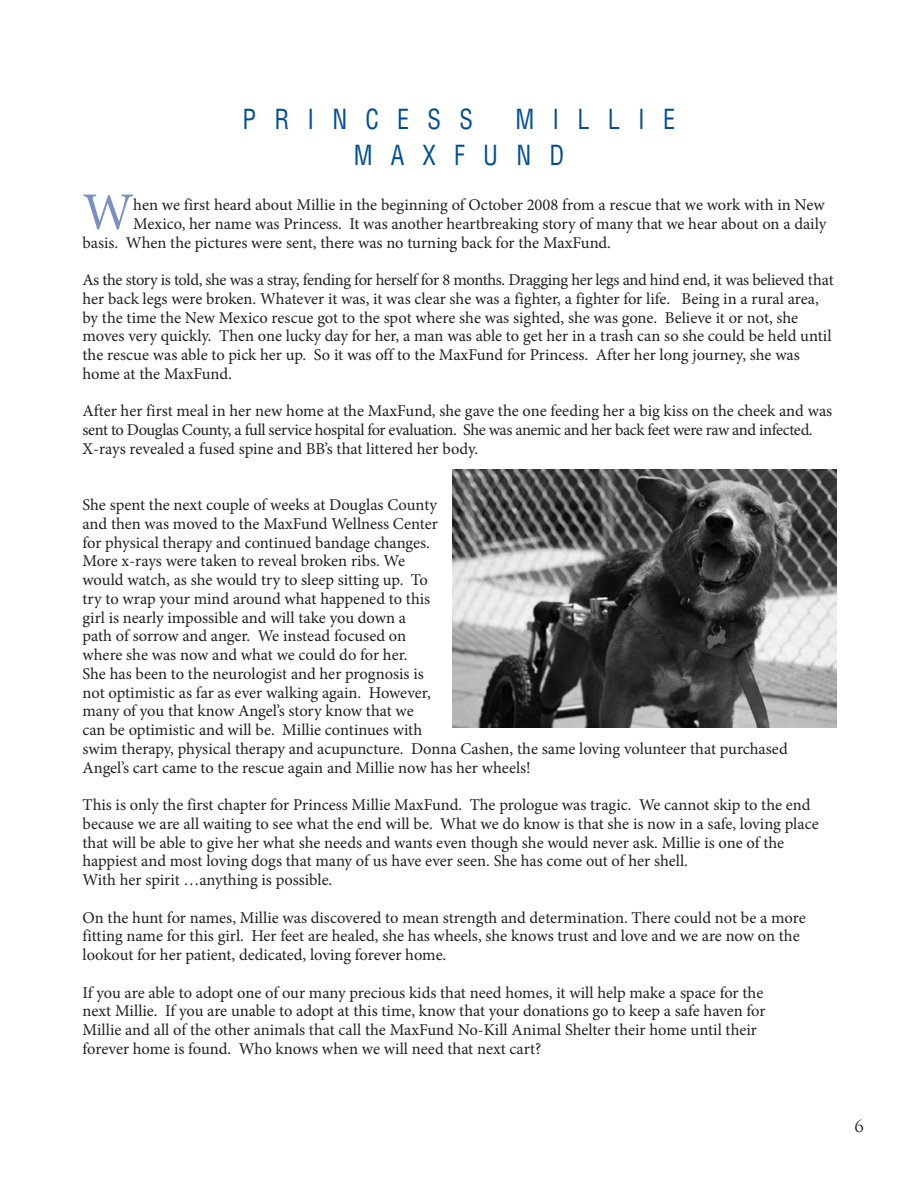
<style>
.page{position:relative;width:918px;height:1188px;background:#fff}
.page>*{position:absolute;margin:0;border:0;box-sizing:border-box;transform-origin:0 0}
.t1{font:52.8px "Minion Pro";color:#7b8ec0}
.t2{font:condensed 27px/36px "Helvetica LT Std";letter-spacing:.75em;color:#014d95;scale:.9 1}
.t3{font:16.5px/18.8px "Minion Pro";letter-spacing:-.005em;color:#231f20}
.t4{font:16.5px "Trajan Pro";color:#231f20}
</style>
<div class="page">
<img style="left:453px;top:469px;width:383px;height:259px">
<h2 class="t2" style="left:243px;top:103px;width:257px">PRINCESS</h2>
<h2 class="t2" style="left:354px;top:103px;width:359px;text-indent:162px">MILLIE<br>MAXFUND</h2>
<h1 class="t1" style="left:82px;top:192px;width:53px">W</h1>
<p class="t3" style="left:133px;top:197px;width:693px">hen we first heard about Millie in the beginning of October 2008 from a rescue that we work with in New</p>
<p class="t3" style="left:133px;top:216px;width:695px">Mexico, her name was Princess. It was another heartbreaking story of many that we hear about on a daily</p>
<p class="t3" style="left:82px;top:234px;width:530px">basis. When the pictures were sent, there was no turning back for the MaxFund.</p>
<p class="t3" style="left:82px;top:272px;width:753px">As the story is told, she was a stray, fending for herself for 8 months. Dragging her legs and hind end, it was believed that her back legs were broken. Whatever it was, it was clear she was a fighter, a fighter for life. Being in a rural area, by the time the New Mexico rescue got to the spot where she was sighted, she was gone. Believe it or not, she moves very quickly. Then one lucky day for her, a man was able to get her in a trash can so she could be held until the rescue was able to pick her up. So it was off to the MaxFund for Princess. After her long journey, she was home at the MaxFund.</p>
<p class="t3" style="left:82px;top:403px;width:751px">After her first meal in her new home at the MaxFund, she gave the one feeding her a big kiss on the cheek and was sent to Douglas County, a full service hospital for evaluation. She was anemic and her back feet were raw and infected.<br>X-rays revealed a fused spine and BB’s that littered her body.</p>
<p class="t3" style="left:82px;top:497px;width:707px">She spent the next couple of weeks at Douglas County<br>and then was moved to the MaxFund Wellness Center<br>for physical therapy and continued bandage changes.<br>More x-rays were taken to reveal broken ribs. We<br>would watch, as she would try to sleep sitting up. To<br>try to wrap your mind around what happened to this<br>girl is nearly impossible and will take you down a<br>path of sorrow and anger. We instead focused on<br>where she was now and what we could do for her.<br>She has been to the neurologist and her prognosis is<br>not optimistic as far as ever walking again. However,<br>many of you that know Angel’s story know that we<br>can be optimistic and will be. Millie continues with<br>swim therapy, physical therapy and acupuncture. Donna Cashen, the same loving volunteer that purchased Angel’s cart came to the rescue again and Millie now has her wheels!</p>
<p class="t3" style="left:82px;top:797px;width:738px">This is only the first chapter for Princess Millie MaxFund. The prologue was tragic. We cannot skip to the end because we are all waiting to see what the end will be. What we do know is that she is now in a safe, loving place that will be able to give her what she needs and wants even though she would never ask. Millie is one of the happiest and most loving dogs that many of us have ever seen. She has come out of her shell.<br>With her spirit …anything is possible.</p>
<p class="t3" style="left:82px;top:909px;width:725px">On the hunt for names, Millie was discovered to mean strength and determination. There could not be a more fitting name for this girl. Her feet are healed, she has wheels, she knows trust and love and we are now on the lookout for her patient, dedicated, loving forever home.</p>
<p class="t3" style="left:82px;top:984px;width:685px">If you are able to adopt one of our many precious kids that need homes, it will help make a space for the next Millie. If you are unable to adopt at this time, know that your donations go to keep a safe haven for Millie and all of the other animals that call the MaxFund No-Kill Animal Shelter their home until their forever home is found. Who knows when we will need that next cart?</p>
<p class="t4" style="left:854px;top:1120px;width:11px">6</p>
</div>
